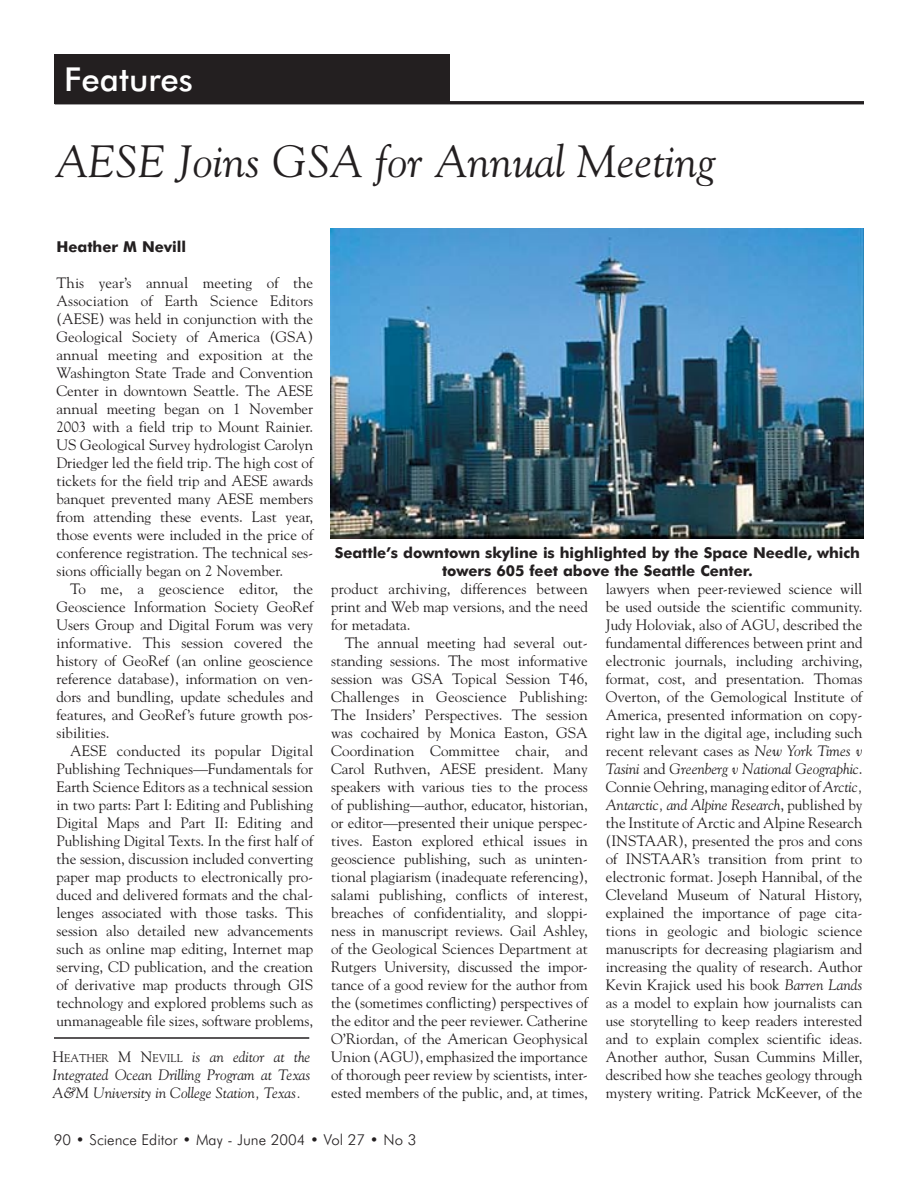
<style>
.page{position:relative;width:918px;height:1188px;background:#fff}
.page>*{position:absolute;margin:0;border:0;box-sizing:border-box;transform-origin:0 0}
.t1{font:italic 45px "Goudy";color:#231f20}
.t2{font:500 33px "Futura BT";color:#fff}
.t3{font:15px/18px "Goudy";letter-spacing:-.005em;color:#231f20;text-align:justify}
.t4{font:700 15px/18px "Futura BT";letter-spacing:-.005em;color:#231f20;text-align:center}
.t5{font:italic 15px/18px "Goudy";letter-spacing:-.005em;color:#231f20;text-align:justify}
.t6{font:300 15px "Futura BT";color:#231f20}
.s1{font-style:normal}
.s2{font-style:normal;font-size:11.25px}
.s3{font-style:italic}
</style>
<div class="page">
<hr style="left:55px;top:101px;width:809px;height:3px;background:#231f20">
<div style="left:54px;top:54px;width:396px;height:49px;background:#231f20"></div>
<img style="left:331px;top:228px;width:533px;height:311px">
<hr style="left:54px;top:1037px;width:255px;height:2px;background:#231f20">
<h2 class="t2" style="left:64px;top:68px;width:196px">Depa tments</h2>
<h2 class="t2" style="left:64px;top:68px;width:130px">Features</h2>
<h1 class="t1" style="left:56px;top:143px;width:661px">AESE Joins GSA for Annual Meeting</h1>
<p class="t4" style="left:57px;top:239px;width:131px">Heather M Nevill</p>
<p class="t3" style="left:57px;top:275px;width:258px">This year’s annual meeting of the Association of Earth Science Editors (AESE) was held in conjunction with the Geological Society of America (GSA) annual meeting and exposition at the Washington State Trade and Convention Center in downtown Seattle. The AESE annual meeting began on 1 November 2003 with a field trip to Mount Rainier.<br>US Geological Survey hydrologist Carolyn Driedger led the field trip. The high cost of tickets for the field trip and AESE awards banquet prevented many AESE members from attending these events. Last year, those events were included in the price of conference registration. The technical ses&shy;sions officially began on 2 November.</p>
<p class="t3" style="left:57px;top:581px;width:258px;text-indent:14px">To me, a geoscience editor, the Geoscience Information Society GeoRef Users Group and Digital Forum was very informative. This session covered the history of GeoRef (an online geoscience reference database), information on ven&shy;dors and bundling, update schedules and features, and GeoRef’s future growth pos&shy;sibilities.</p>
<p class="t3" style="left:57px;top:743px;width:258px;text-indent:14px">AESE conducted its popular Digital Publishing Techniques—Fundamentals for Earth Science Editors as a technical session in two parts: Part I: Editing and Publishing Digital Maps and Part II: Editing and Publishing Digital Texts. In the first half of the session, discussion included converting paper map products to electronically pro&shy;duced and delivered formats and the chal&shy;lenges associated with those tasks. This session also detailed new advancements such as online map editing, Internet map serving, CD publication, and the creation of derivative map products through GIS technology and explored problems such as unmanageable file sizes, software problems,</p>
<p class="t5" style="left:53px;top:1049px;width:259px"><span class="s1">H</span><span class="s2">EATHER</span> <span class="s1">M N</span><span class="s2">EVILL</span> is an editor at the Integrated Ocean Drilling Program at Texas A&amp;M University in College Station, Texas.</p>
<p class="t4" style="left:335px;top:545px;width:527px">Seattle’s downtown skyline is highlighted by the Space Needle, which towers 605 feet above the Seattle Center.</p>
<p class="t3" style="left:331px;top:581px;width:258px">product archiving, differences between print and Web map versions, and the need for metadata.</p>
<p class="t3" style="left:331px;top:635px;width:258px;text-indent:14px">The annual meeting had several out&shy;standing sessions. The most informative session was GSA Topical Session T46, Challenges in Geoscience Publishing:<br>The Insiders’ Perspectives. The session was cochaired by Monica Easton, GSA Coordination Committee chair, and Carol Ruthven, AESE president. Many speakers with various ties to the process of publishing—author, educator, historian, or editor—presented their unique perspec&shy;tives. Easton explored ethical issues in geoscience publishing, such as uninten&shy;tional plagiarism (inadequate referencing), salami publishing, conflicts of interest, breaches of confidentiality, and sloppi&shy;ness in manuscript reviews. Gail Ashley, of the Geological Sciences Department at Rutgers University, discussed the impor&shy;tance of a good review for the author from the (sometimes conflicting) perspectives of the editor and the peer reviewer. Catherine O’Riordan, of the American Geophysical Union (AGU), emphasized the importance of thorough peer review by scientists, inter&shy;ested members of the public, and, at times,</p>
<p class="t3" style="left:606px;top:581px;width:258px">lawyers when peer-reviewed science will be used outside the scientific community.<br>Judy Holoviak, also of AGU, described the fundamental differences between print and electronic journals, including archiving, format, cost, and presentation. Thomas Overton, of the Gemological Institute of America, presented information on copy&shy;right law in the digital age, including such recent relevant cases as <span class="s3">New York Times v Tasini</span> and <span class="s3">Greenberg v National Geographic</span>.<br>Connie Oehring, managing editor of <span class="s3">Arctic, Antarctic, and Alpine Research</span>, published by the Institute of Arctic and Alpine Research (INSTAAR), presented the pros and cons of INSTAAR’s transition from print to electronic format. Joseph Hannibal, of the Cleveland Museum of Natural History, explained the importance of page cita&shy;tions in geologic and biologic science manuscripts for decreasing plagiarism and increasing the quality of research. Author Kevin Krajick used his book <span class="s3">Barren Lands </span>as a model to explain how journalists can use storytelling to keep readers interested and to explain complex scientific ideas.<br>Another author, Susan Cummins Miller, described how she teaches geology through mystery writing. Patrick McKeever, of the</p>
<p class="t6" style="left:54px;top:1135px;width:364px">90 • Science Editor • May - June 2004 • Vol 27 • No 3</p>
</div>
